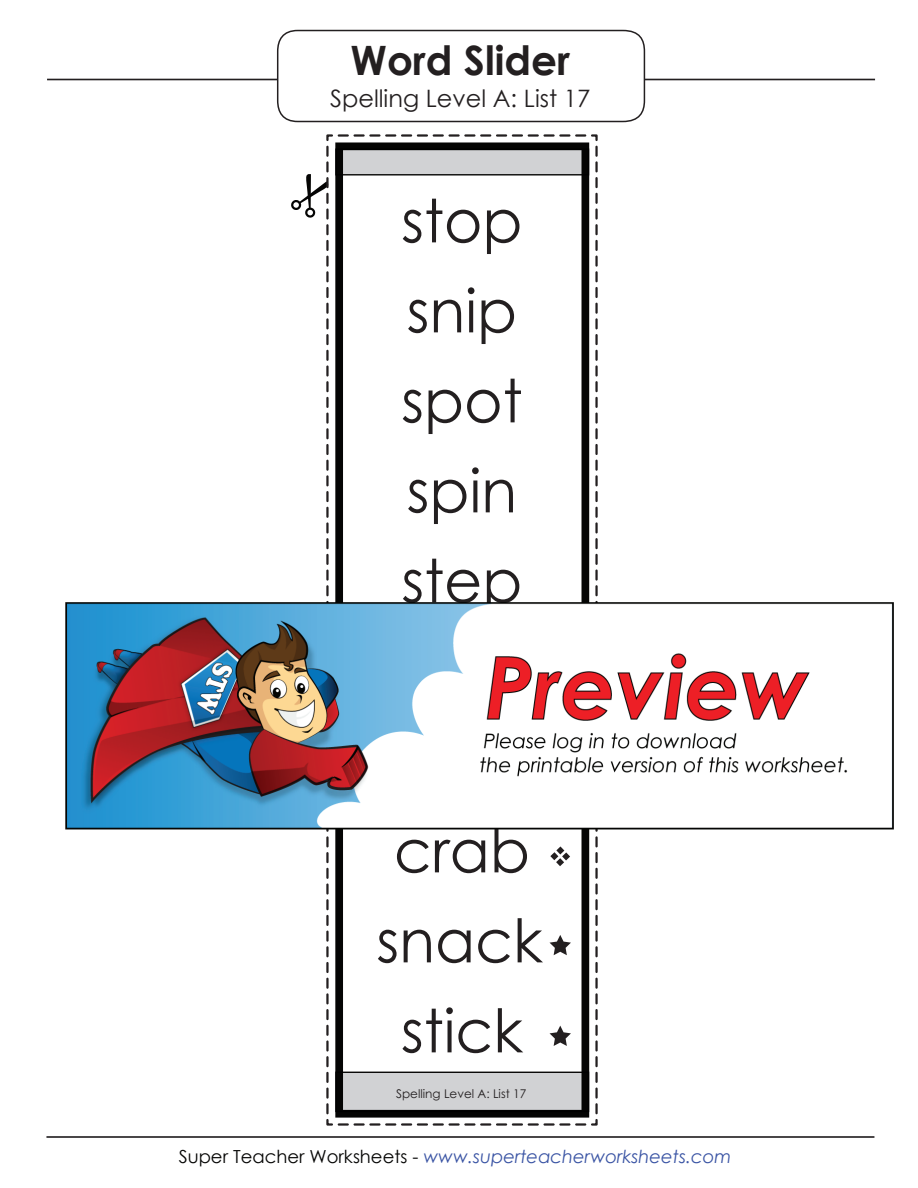
<style>
.page{position:relative;width:918px;height:1188px;background:#fff}
.page>*{position:absolute;margin:0;border:0;box-sizing:border-box;transform-origin:0 0}
.t1{font:60px/90px "Century STW3";color:#231f20;text-align:justify}
.t2{font:700 40.5px "Century Gothic 2";color:#231f20}
.t3{font:24px "Century Gothic 2";color:#231f20}
.t4{font:italic 18px "Century Gothic 2";color:#3a54a4}
.t5{font:12px "Century STW3";color:#231f20}
.s1{font-style:normal;color:#050504}
</style>
<div class="page">
<hr style="left:46px;top:1136px;width:828px;height:2px;background:#231f20">
<hr style="left:47px;top:79px;width:828px;height:1px;background:#231f20">
<div style="left:278px;top:31px;width:366px;height:91px;background:#fff;border-radius:21px"></div>
<div style="left:277px;top:30px;width:368px;height:92px;border:2px solid #231f20;border-radius:21px"></div>
<svg style="left:292px;top:134px;width:306px;height:992px"></svg>
<img style="left:65px;top:585px;width:828px;height:258px">
<h2 class="t2" style="left:351px;top:30px;width:221px">Word Slider</h2>
<h3 class="t3" style="left:330px;top:81px;width:262px">Spelling Level A: List 17</h3>
<h1 class="t1" style="left:401px;top:175px;width:123px">stop snip spot spin step</h1>
<h1 class="t1" style="left:376px;top:805px;width:168px;text-align:center">crab snack stick</h1>
<p class="t5" style="left:396px;top:1085px;width:132px">Spelling Level A: List 17</p>
<p class="t4" style="left:179px;top:1143px;width:554px"><span class="s1">Super Teacher Worksheets -</span> www.superteacherworksheets.com</p>
</div>
